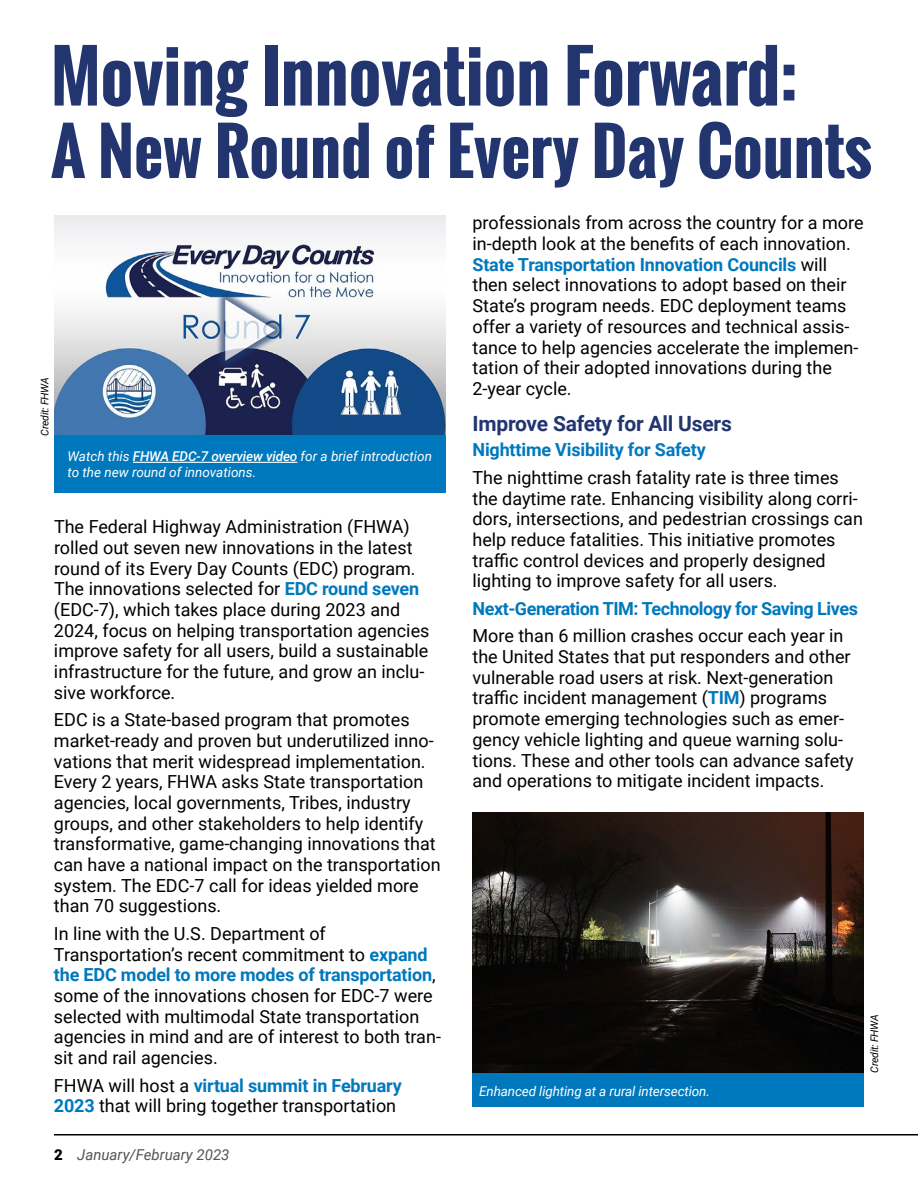
<style>
.page{position:relative;width:918px;height:1188px;background:#fff}
.page>*{position:absolute;margin:0;border:0;box-sizing:border-box;transform-origin:0 0}
.t1{font:700 69px "Oswald";color:#22356f}
.t2{font:700 63px "Oswald";color:#22356f}
.t3{font:700 21px "Roboto";letter-spacing:-.01em;color:#22356f}
.t4{font:18px/20.7px "Roboto";color:#000}
.t5{font:700 18px "Roboto";letter-spacing:-.025em;color:#0078bd}
.t6{font:italic 15px "Roboto";color:#535457}
.t7{font:italic 13.5px/16.2px "Roboto";color:#fff}
.t8{font:italic 10.5px "Roboto";letter-spacing:-.02em;color:#000}
.s1{font-weight:500}
.s2{font-weight:700;color:#0078bd}
.s3{font-weight:900;font-style:normal;color:#000}
</style>
<div class="page">
<hr style="left:54px;top:1134px;width:864px;height:2px;background:#000">
<img style="left:472px;top:812px;width:392px;height:262px">
<div style="left:472px;top:1074px;width:392px;height:33px;background:#0078bd"></div>
<img style="left:54px;top:216px;width:392px;height:219px">
<div style="left:54px;top:435px;width:392px;height:58px;background:#0078bd"></div>
<hr style="left:133px;top:462px;width:164px;height:1px;background:#fff">
<div style="left:215px;top:290px;width:70px;height:80px;background:#1d3a6c;opacity:.92"></div>
<svg style="left:225px;top:299px;width:50px;height:62px"></svg>
<h1 class="t1" style="left:51px;top:24px;width:748px">Moving Innovation Forward:</h1>
<h2 class="t2" style="left:51px;top:104px;width:822px">A New Round of Every Day Counts</h2>
<p class="t8" style="left:38px;top:436px;width:60px;rotate:-90deg">Credit: FHWA</p>
<p class="t7" style="left:68px;top:447px;width:366px">Watch this <span class="s1">FHWA EDC-7 overview video</span> for a brief introduction to the new round of innovations.</p>
<p class="t4" style="left:54px;top:516px;width:377px">The Federal Highway Administration (FHWA) rolled out seven new innovations in the latest round of its Every Day Counts (EDC) program.<br>The innovations selected for <span class="s2">EDC round seven </span>(EDC-7), which takes place during 2023 and 2024, focus on helping transportation agencies improve safety for all users, build a sustainable infrastructure for the future, and grow an inclu&shy;sive workforce.</p>
<p class="t4" style="left:54px;top:709px;width:388px">EDC is a State-based program that promotes market-ready and proven but underutilized inno&shy;vations that merit widespread implementation.<br>Every 2 years, FHWA asks State transportation agencies, local governments, Tribes, industry groups, and other stakeholders to help identify transformative, game-changing innovations that can have a national impact on the transportation system. The EDC-7 call for ideas yielded more than 70 suggestions.</p>
<p class="t4" style="left:54px;top:923px;width:389px">In line with the U.S. Department of Transportation’s recent commitment to <span class="s2">expand the EDC model to more modes of transportation</span>, some of the innovations chosen for EDC-7 were selected with multimodal State transportation agencies in mind and are of interest to both tran&shy;sit and rail agencies.</p>
<p class="t4" style="left:54px;top:1074px;width:349px">FHWA will host a <span class="s2">virtual summit in February<br>2023</span> that will bring together transportation</p>
<p class="t6" style="left:54px;top:1144px;width:177px"><span class="s3">2</span> January/February 2023</p>
<p class="t4" style="left:472px;top:212px;width:393px">professionals from across the country for a more in-depth look at the benefits of each innovation.<br><span class="s2">State Transportation Innovation Councils</span> will then select innovations to adopt based on their State’s program needs. EDC deployment teams offer a variety of resources and technical assis&shy;tance to help agencies accelerate the implemen&shy;tation of their adopted innovations during the 2-year cycle.</p>
<p class="t3" style="left:472px;top:409px;width:261px">Improve Safety for All Users</p>
<p class="t5" style="left:472px;top:437px;width:235px">Nighttime Visibility for Safety</p>
<p class="t4" style="left:472px;top:467px;width:392px">The nighttime crash fatality rate is three times the daytime rate. Enhancing visibility along corri&shy;dors, intersections, and pedestrian crossings can help reduce fatalities. This initiative promotes traffic control devices and properly designed lighting to improve safety for all users.</p>
<p class="t5" style="left:472px;top:596px;width:387px">Next-Generation TIM: Technology for Saving Lives</p>
<p class="t4" style="left:472px;top:625px;width:383px">More than 6 million crashes occur each year in the United States that put responders and other vulnerable road users at risk. Next-generation traffic incident management (<span class="s2">TIM</span>) programs promote emerging technologies such as emer&shy;gency vehicle lighting and queue warning solu&shy;tions. These and other tools can advance safety and operations to mitigate incident impacts.</p>
<p class="t7" style="left:479px;top:1082px;width:232px">Enhanced lighting at a rural intersection.</p>
<p class="t8" style="left:867px;top:1073px;width:60px;rotate:-90deg">Credit: FHWA</p>
</div>
